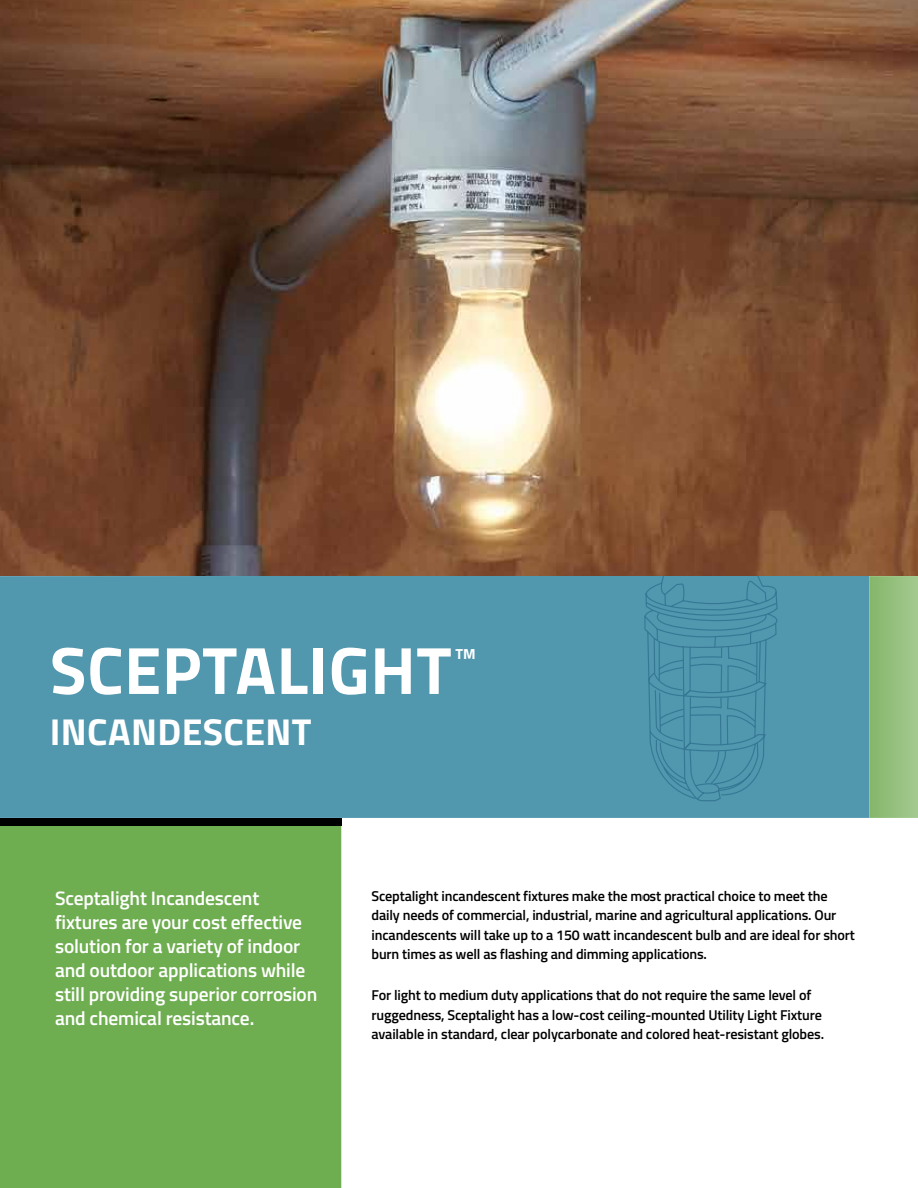
<style>
.page{position:relative;width:918px;height:1188px;background:#fff}
.page>*{position:absolute;margin:0;border:0;box-sizing:border-box;transform-origin:0 0}
.t1{font:700 67.05px "Titillium";letter-spacing:.01em;color:#fff}
.t2{font:700 37.5px "Titillium";letter-spacing:.01em;color:#fff}
.t3{font:600 19.5px/24px "Titillium";letter-spacing:-.01em;color:#fff}
.t4{font:700 14.55px "Titillium";color:#fff}
.t5{font:600 14.25px/19.5px "Titillium";letter-spacing:-.01em;color:#000}
</style>
<div class="page">
<div style="left:0;top:576px;width:869px;height:242px;background:#5197ae"></div>
<div style="left:869px;top:576px;width:49px;height:242px;background:linear-gradient(to right,#84b669,#a4c990)"></div>
<div style="left:0;top:825px;width:341px;height:363px;background:#6ead50"></div>
<div style="left:0;top:818px;width:341px;height:7px;background:#000"></div>
<svg style="left:644px;top:576px;width:134px;height:225px"></svg>
<img style="left:0;top:0;width:918px;height:576px">
<h1 class="t1" style="left:50px;top:619px;width:403px">SCEPTALIGHT</h1>
<p class="t4" style="left:455px;top:642px;width:22px">TM</p>
<h2 class="t2" style="left:50px;top:703px;width:263px">INCANDESCENT</h2>
<h3 class="t3" style="left:55px;top:885px;width:264px">Sceptalight Incandescent fixtures are your cost effective solution for a variety of indoor and outdoor applications while still providing superior corrosion and chemical resistance.</h3>
<p class="t5" style="left:372px;top:885px;width:485px">Sceptalight incandescent fixtures make the most practical choice to meet the daily needs of commercial, industrial, marine and agricultural applications. Our incandescents will take up to a 150 watt incandescent bulb and are ideal for short burn times as well as flashing and dimming applications.</p>
<p class="t5" style="left:372px;top:985px;width:454px">For light to medium duty applications that do not require the same level of ruggedness, Sceptalight has a low-cost ceiling-mounted Utility Light Fixture available in standard, clear polycarbonate and colored heat-resistant globes.</p>
</div>
